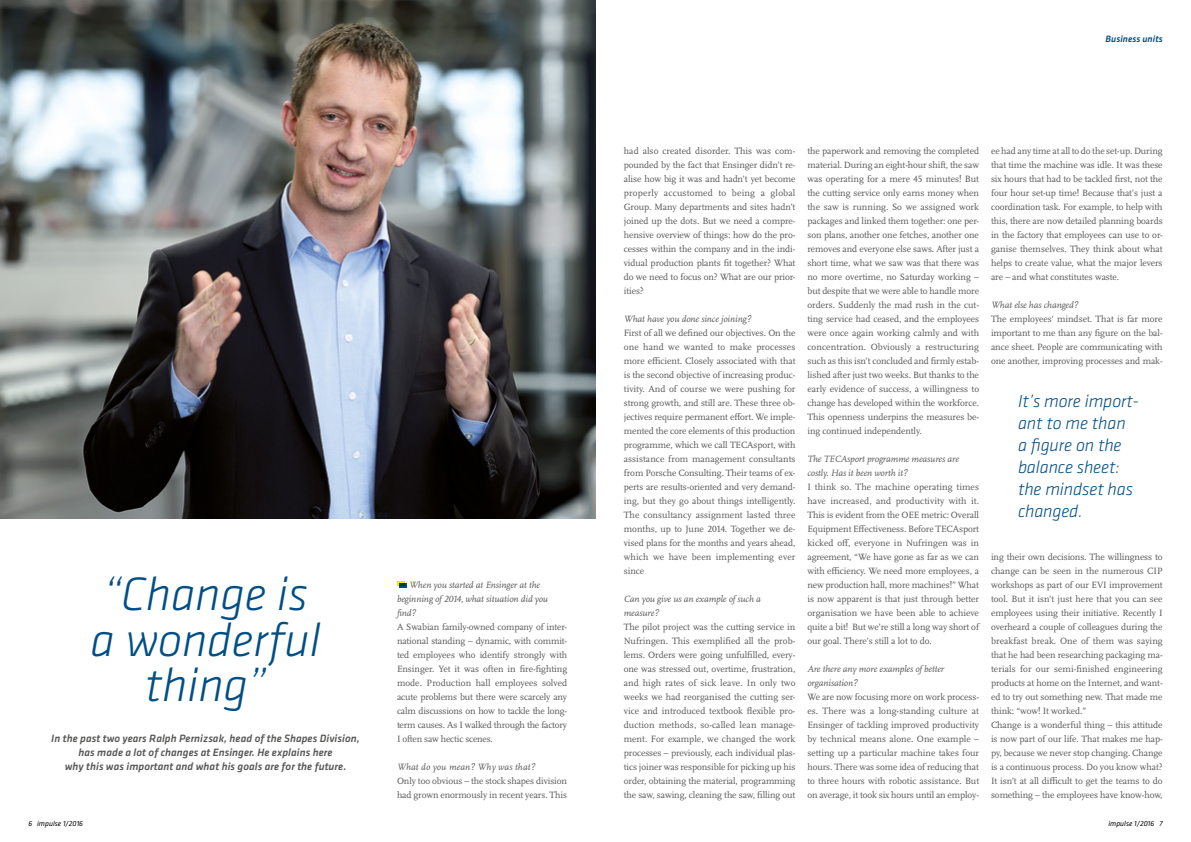
<style>
.page{position:relative;width:1191px;height:842px;background:#fff}
.page>*{position:absolute;margin:0;border:0;box-sizing:border-box;transform-origin:0 0}
.t1{font:italic 300 48.5px/45.4px "Klavika";color:#004e86;text-align:center}
.t2{font:italic 300 18px/22px "Klavika";letter-spacing:-.005em;color:#004e86}
.t3{font:italic 500 11px/14px "Klavika";letter-spacing:.005em;color:#575756;text-align:center}
.t4{font:9.5px/14px "Scala Pro";letter-spacing:-.01em;color:#575756;text-align:justify}
.t5{font:italic 9.5px/14px "Scala Pro";letter-spacing:-.01em;color:#575756}
.t6{font:italic 9.5px "Scala Pro";letter-spacing:.01em;color:#575756}
.t7{font:italic 500 9.5px "Klavika";letter-spacing:.005em;color:#004e86}
.t8{font:italic 7.5px "Klavika";letter-spacing:.005em;color:#000}
</style>
<div class="page">
<svg style="left:397px;top:582px;width:10px;height:6px"></svg>
<img style="left:0;top:0;width:595px;height:518px">
<h1 class="t1" style="left:90px;top:571px;width:232px">“Change is a wonderful thing”</h1>
<p class="t3" style="left:51px;top:731px;width:310px">In the past two years Ralph Pernizsak, head of the Shapes Division, has made a lot of changes at Ensinger. He explains here<br>why this was important and what his goals are for the future.</p>
<p class="t8" style="left:28px;top:818px;width:56px">6 impulse 1/2016</p>
<p class="t5" style="left:397px;top:578px;width:153px;text-indent:12px">When you started at Ensinger at the beginning of 2014, what situation did you find?</p>
<p class="t4" style="left:397px;top:620px;width:172px">A Swabian family-owned company of inter&shy;national standing – dynamic, with commit&shy;ted employees who identify strongly with Ensinger. Yet it was often in fire-fighting mode. Production hall employees solved acute problems but there were scarcely any calm discussions on how to tackle the long&shy;term causes. As I walked through the factory I often saw hectic scenes.</p>
<p class="t6" style="left:397px;top:761px;width:140px">What do you mean? Why was that?</p>
<p class="t4" style="left:397px;top:774px;width:172px">Only too obvious – the stock shapes division had grown enormously in recent years. This</p>
<p class="t7" style="left:1105px;top:32px;width:58px">Business units</p>
<p class="t4" style="left:624px;top:144px;width:173px">had also created disorder. This was com&shy;pounded by the fact that Ensinger didn’t re&shy;alise how big it was and hadn’t yet become properly accustomed to being a global Group. Many departments and sites hadn’t joined up the dots. But we need a compre&shy;hensive overview of things: how do the pro&shy;cesses within the company and in the indi&shy;vidual production plants fit together? What do we need to focus on? What are our prior&shy;ities?</p>
<p class="t5" style="left:624px;top:312px;width:129px">What have you done since joining?</p>
<p class="t4" style="left:624px;top:326px;width:173px">First of all we defined our objectives. On the one hand we wanted to make processes more efficient. Closely associated with that is the second objective of increasing produc&shy;tivity. And of course we were pushing for strong growth, and still are. These three ob&shy;jectives require permanent effort. We imple&shy;mented the core elements of this production programme, which we call TECAsport, with assistance from management consultants from Porsche Consulting. Their teams of ex&shy;perts are results-oriented and very demand&shy;ing, but they go about things intelligently.<br>The consultancy assignment lasted three months, up to June 2014. Together we de&shy;vised plans for the months and years ahead, which we have been implementing ever since</p>
<p class="t5" style="left:624px;top:592px;width:139px">Can you give us an example of such a measure?</p>
<p class="t4" style="left:624px;top:620px;width:173px">The pilot project was the cutting service in Nufringen. This exemplified all the prob&shy;lems. Orders were going unfulfilled, every&shy;one was stressed out, overtime, frustration, and high rates of sick leave. In only two weeks we had reorganised the cutting ser&shy;vice and introduced textbook flexible pro&shy;duction methods, so-called lean manage&shy;ment. For example, we changed the work processes – previously, each individual plas&shy;tics joiner was responsible for picking up his order, obtaining the material, programming the saw, sawing, cleaning the saw, filling out</p>
<p class="t4" style="left:807px;top:144px;width:173px">the paperwork and removing the completed material. During an eight-hour shift, the saw was operating for a mere 45 minutes! But the cutting service only earns money when the saw is running. So we assigned work packages and linked them together: one per&shy;son plans, another one fetches, another one removes and everyone else saws. After just a short time, what we saw was that there was no more overtime, no Saturday working – but despite that we were able to handle more orders. Suddenly the mad rush in the cut&shy;ting service had ceased, and the employees were once again working calmly and with concentration. Obviously a restructuring such as this isn’t concluded and firmly estab&shy;lished after just two weeks. But thanks to the early evidence of success, a willingness to change has developed within the workforce.<br>This openness underpins the measures be&shy;ing continued independently.</p>
<p class="t5" style="left:807px;top:452px;width:153px">The TECAsport programme measures are costly. Has it been worth it?</p>
<p class="t4" style="left:807px;top:480px;width:173px">I think so. The machine operating times have increased, and productivity with it.<br>This is evident from the OEE metric: Overall Equipment Effectiveness. Before TECAsport kicked off, everyone in Nufringen was in agreement, “We have gone as far as we can with efficiency. We need more employees, a new production hall, more machines!” What is now apparent is that just through better organisation we have been able to achieve quite a bit! But we’re still a long way short of our goal. There’s still a lot to do.</p>
<p class="t5" style="left:807px;top:662px;width:138px">Are there any more examples of better organisation?</p>
<p class="t4" style="left:807px;top:690px;width:173px">We are now focusing more on work process&shy;es. There was a long-standing culture at Ensinger of tackling improved productivity by technical means alone. One example – setting up a particular machine takes four hours. There was some idea of reducing that to three hours with robotic assistance. But on average, it took six hours until an employ-</p>
<p class="t4" style="left:991px;top:144px;width:173px">ee had any time at all to do the set-up. During that time the machine was idle. It was these six hours that had to be tackled first, not the four hour set-up time! Because that’s just a coordination task. For example, to help with this, there are now detailed planning boards in the factory that employees can use to or&shy;ganise themselves. They think about what helps to create value, what the major levers are – and what constitutes waste.</p>
<p class="t5" style="left:991px;top:298px;width:89px">What else has changed?</p>
<p class="t4" style="left:991px;top:312px;width:173px">The employees’ mindset. That is far more important to me than any figure on the bal&shy;ance sheet. People are communicating with one another, improving processes and mak-</p>
<h2 class="t2" style="left:1018px;top:390px;width:122px">It’s more import&shy;ant to me than a figure on the balance sheet: the mindset has changed.</h2>
<p class="t4" style="left:991px;top:550px;width:173px;text-align:left">ing their own decisions. The willingness to change can be seen in the numerous CIP workshops as part of our EVI improvement tool. But it isn’t just here that you can see employees using their initiative. Recently I overheard a couple of colleagues during the breakfast break. One of them was saying that he had been researching packaging ma&shy;terials for our semi-finished engineering products at home on the Internet, and want&shy;ed to try out something new. That made me think: “wow! It worked.”<br>Change is a wonderful thing – this attitude is now part of our life. That makes me hap&shy;py, because we never stop changing. Change is a continuous process. Do you know what?<br>It isn’t at all difficult to get the teams to do something – the employees have know-how,</p>
<p class="t8" style="left:1108px;top:818px;width:56px">impulse 1/2016 7</p>
</div>
